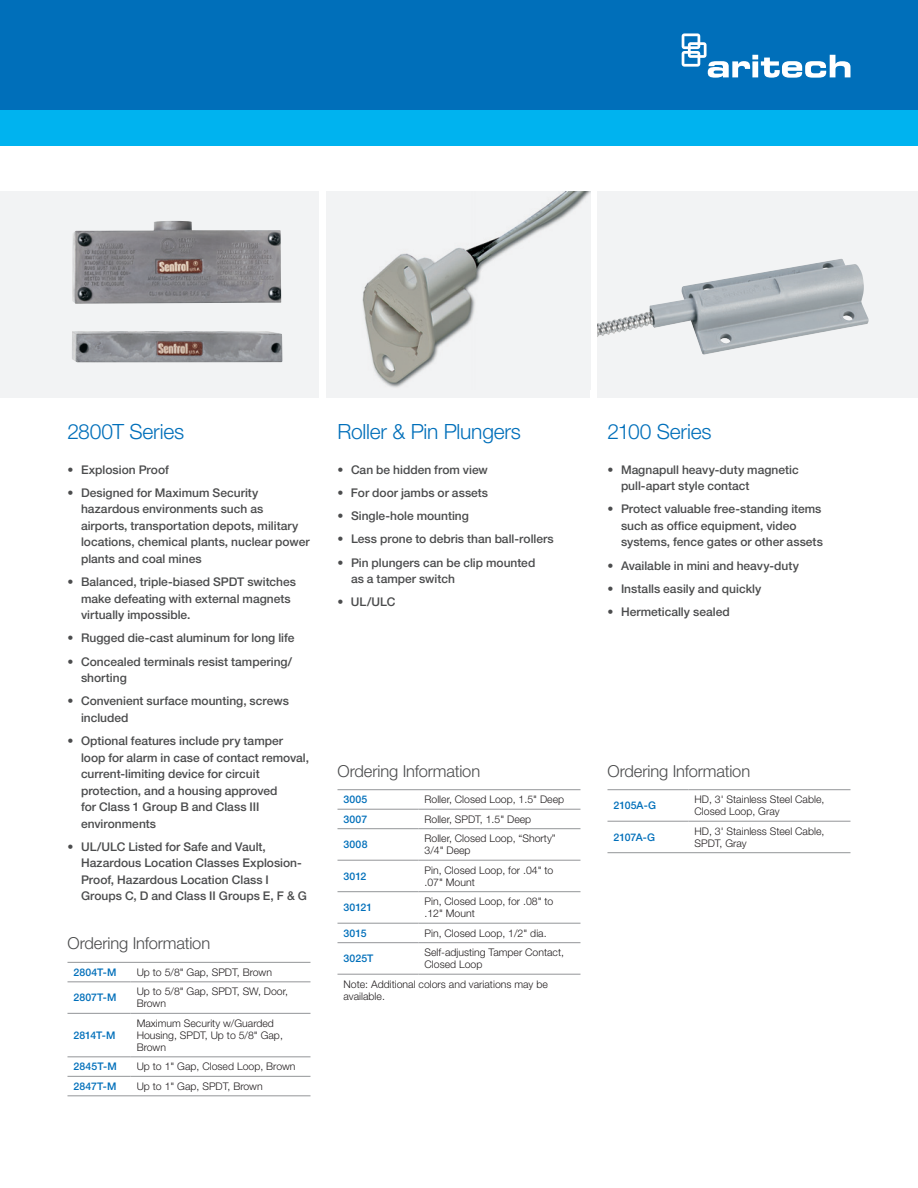
<style>
.page{position:relative;width:918px;height:1188px;background:#fff}
.page>*{position:absolute;margin:0;border:0;box-sizing:border-box;transform-origin:0 0}
.t1{font:300 21px "Helvetica Neue LT Std";letter-spacing:-.01em;color:#006fba}
.t2{font:300 16.5px "Helvetica Neue LT Std";letter-spacing:-.01em;color:#4b4c4d}
.t3{font:500 12px/16.5px "Helvetica Neue LT Std";color:#4b4c4d}
.t4{font:300 10.5px/12px "Helvetica Neue LT Std";color:#231f20}
.t5{font:500 10.5px "Helvetica Neue LT Std";letter-spacing:.01em;color:#006fba}
</style>
<div class="page">
<div style="left:0;top:103px;width:918px;height:43px;background:#00b3ef"></div>
<div style="left:0;top:0;width:918px;height:110px;background:#006fba"></div>
<div style="left:0;top:191px;width:319px;height:207px;background:#f2f3f4"></div>
<hr style="left:608px;top:852px;width:242px;height:1px;background:#939598">
<hr style="left:608px;top:789px;width:80px;height:1px;background:#939598">
<hr style="left:608px;top:821px;width:80px;height:1px;background:#939598">
<hr style="left:688px;top:789px;width:162px;height:1px;background:#939598">
<hr style="left:688px;top:821px;width:162px;height:1px;background:#939598">
<hr style="left:338px;top:860px;width:80px;height:1px;background:#939598">
<hr style="left:338px;top:891px;width:80px;height:1px;background:#939598">
<hr style="left:338px;top:923px;width:80px;height:1px;background:#939598">
<hr style="left:338px;top:942px;width:80px;height:1px;background:#939598">
<hr style="left:338px;top:974px;width:80px;height:1px;background:#939598">
<hr style="left:418px;top:860px;width:162px;height:1px;background:#939598">
<hr style="left:418px;top:891px;width:162px;height:1px;background:#939598">
<hr style="left:418px;top:923px;width:162px;height:1px;background:#939598">
<hr style="left:418px;top:942px;width:162px;height:1px;background:#939598">
<hr style="left:418px;top:974px;width:162px;height:1px;background:#939598">
<hr style="left:338px;top:789px;width:242px;height:1px;background:#939598">
<hr style="left:338px;top:809px;width:80px;height:1px;background:#939598">
<hr style="left:338px;top:828px;width:80px;height:1px;background:#939598">
<hr style="left:418px;top:809px;width:162px;height:1px;background:#939598">
<hr style="left:418px;top:828px;width:162px;height:1px;background:#939598">
<div style="left:327px;top:191px;width:263px;height:207px;background:#f2f3f4"></div>
<img style="left:362px;top:191px;width:229px;height:199px">
<div style="left:598px;top:191px;width:320px;height:207px;background:#f2f3f4"></div>
<img style="left:72px;top:221px;width:210px;height:141px">
<hr style="left:68px;top:1095px;width:242px;height:1px;background:#939598">
<hr style="left:68px;top:962px;width:242px;height:1px;background:#939598">
<hr style="left:68px;top:981px;width:63px;height:1px;background:#939598">
<hr style="left:68px;top:1013px;width:63px;height:1px;background:#939598">
<hr style="left:68px;top:1056px;width:63px;height:1px;background:#939598">
<hr style="left:68px;top:1076px;width:63px;height:1px;background:#939598">
<hr style="left:131px;top:981px;width:179px;height:1px;background:#939598">
<hr style="left:131px;top:1013px;width:179px;height:1px;background:#939598">
<hr style="left:131px;top:1056px;width:179px;height:1px;background:#939598">
<hr style="left:131px;top:1076px;width:179px;height:1px;background:#939598">
<img style="left:598px;top:259px;width:271px;height:96px">
<svg style="left:682px;top:33px;width:168px;height:45px"></svg>
<h1 class="t1" style="left:68px;top:424px;width:118px">2800T Series</h1>
<p class="t3" style="left:68px;top:462px;width:103px">• Explosion Proof</p>
<p class="t3" style="left:81px;top:485px;width:230px;text-indent:-14px">• Designed for Maximum Security hazardous environments such as airports, transportation depots, military locations, chemical plants, nuclear power plants and coal mines</p>
<p class="t3" style="left:81px;top:575px;width:217px;text-indent:-14px">• Balanced, triple-biased SPDT switches make defeating with external magnets virtually impossible.</p>
<p class="t3" style="left:68px;top:631px;width:229px">• Rugged die-cast aluminum for long life</p>
<p class="t3" style="left:81px;top:654px;width:213px;text-indent:-14px">• Concealed terminals resist tampering/ shorting</p>
<p class="t3" style="left:81px;top:694px;width:209px;text-indent:-14px">• Convenient surface mounting, screws included</p>
<p class="t3" style="left:81px;top:734px;width:230px;text-indent:-14px">• Optional features include pry tamper loop for alarm in case of contact removal, current-limiting device for circuit protection, and a housing approved<br>for Class 1 Group B and Class III environments</p>
<p class="t3" style="left:81px;top:839px;width:227px;text-indent:-14px">• UL/ULC Listed for Safe and Vault, Hazardous Location Classes Explosion-Proof, Hazardous Location Class I Groups C, D and Class II Groups E, F &amp; G</p>
<h2 class="t2" style="left:68px;top:937px;width:144px">Ordering Information</h2>
<p class="t5" style="left:74px;top:968px;width:44px">2804T-M</p>
<p class="t4" style="left:137px;top:967px;width:137px">Up to 5/8" Gap, SPDT, Brown</p>
<p class="t5" style="left:74px;top:994px;width:45px">2807T-M</p>
<p class="t4" style="left:137px;top:987px;width:153px">Up to 5/8" Gap, SPDT, SW, Door,<br>Brown</p>
<p class="t5" style="left:74px;top:1031px;width:43px">2814T-M</p>
<p class="t4" style="left:137px;top:1018px;width:148px">Maximum Security w/Guarded<br>Housing, SPDT, Up to 5/8" Gap,<br>Brown</p>
<p class="t5" style="left:74px;top:1063px;width:45px">2845T-M</p>
<p class="t4" style="left:137px;top:1062px;width:160px">Up to 1" Gap, Closed Loop, Brown</p>
<p class="t5" style="left:74px;top:1082px;width:44px">2847T-M</p>
<p class="t4" style="left:137px;top:1081px;width:128px">Up to 1" Gap, SPDT, Brown</p>
<h1 class="t1" style="left:338px;top:424px;width:185px">Roller &amp; Pin Plungers</h1>
<p class="t3" style="left:338px;top:462px;width:152px">• Can be hidden from view</p>
<p class="t3" style="left:338px;top:485px;width:152px">• For door jambs or assets</p>
<p class="t3" style="left:338px;top:509px;width:133px">• Single-hole mounting</p>
<p class="t3" style="left:338px;top:532px;width:218px">• Less prone to debris than ball-rollers</p>
<p class="t3" style="left:351px;top:555px;width:186px;text-indent:-14px">• Pin plungers can be clip mounted as a tamper switch</p>
<p class="t3" style="left:338px;top:595px;width:59px">• UL/ULC</p>
<h2 class="t2" style="left:338px;top:765px;width:144px">Ordering Information</h2>
<p class="t5" style="left:344px;top:796px;width:25px">3005</p>
<p class="t4" style="left:424px;top:795px;width:141px">Roller, Closed Loop, 1.5" Deep</p>
<p class="t5" style="left:344px;top:815px;width:25px">3007</p>
<p class="t4" style="left:424px;top:814px;width:108px">Roller, SPDT, 1.5" Deep</p>
<p class="t5" style="left:344px;top:841px;width:26px">3008</p>
<p class="t4" style="left:424px;top:834px;width:133px">Roller, Closed Loop, “Shorty”<br>3/4" Deep</p>
<p class="t5" style="left:344px;top:872px;width:24px">3012</p>
<p class="t4" style="left:424px;top:865px;width:130px">Pin, Closed Loop, for .04" to .07" Mount</p>
<p class="t5" style="left:344px;top:904px;width:30px">30121</p>
<p class="t4" style="left:424px;top:897px;width:130px">Pin, Closed Loop, for .08" to .12" Mount</p>
<p class="t5" style="left:344px;top:929px;width:25px">3015</p>
<p class="t4" style="left:424px;top:928px;width:124px">Pin, Closed Loop, 1/2" dia.</p>
<p class="t5" style="left:344px;top:955px;width:31px">3025T</p>
<p class="t4" style="left:424px;top:948px;width:141px">Self-adjusting Tamper Contact,<br>Closed Loop</p>
<p class="t4" style="left:343px;top:979px;width:206px">Note: Additional colors and variations may be available.</p>
<h1 class="t1" style="left:608px;top:424px;width:106px">2100 Series</h1>
<p class="t3" style="left:621px;top:462px;width:179px;text-indent:-14px">• Magnapull heavy-duty magnetic pull-apart style contact</p>
<p class="t3" style="left:621px;top:502px;width:203px;text-indent:-14px">• Protect valuable free-standing items such as office equipment, video systems, fence gates or other assets</p>
<p class="t3" style="left:608px;top:558px;width:193px">• Available in mini and heavy-duty</p>
<p class="t3" style="left:608px;top:581px;width:155px">• Installs easily and quickly</p>
<p class="t3" style="left:608px;top:605px;width:124px">• Hermetically sealed</p>
<h2 class="t2" style="left:608px;top:765px;width:144px">Ordering Information</h2>
<p class="t5" style="left:614px;top:802px;width:44px">2105A-G</p>
<p class="t4" style="left:694px;top:795px;width:131px">HD, 3' Stainless Steel Cable,<br>Closed Loop, Gray</p>
<p class="t5" style="left:614px;top:833px;width:43px">2107A-G</p>
<p class="t4" style="left:694px;top:826px;width:131px">HD, 3' Stainless Steel Cable,<br>SPDT, Gray</p>
</div>
